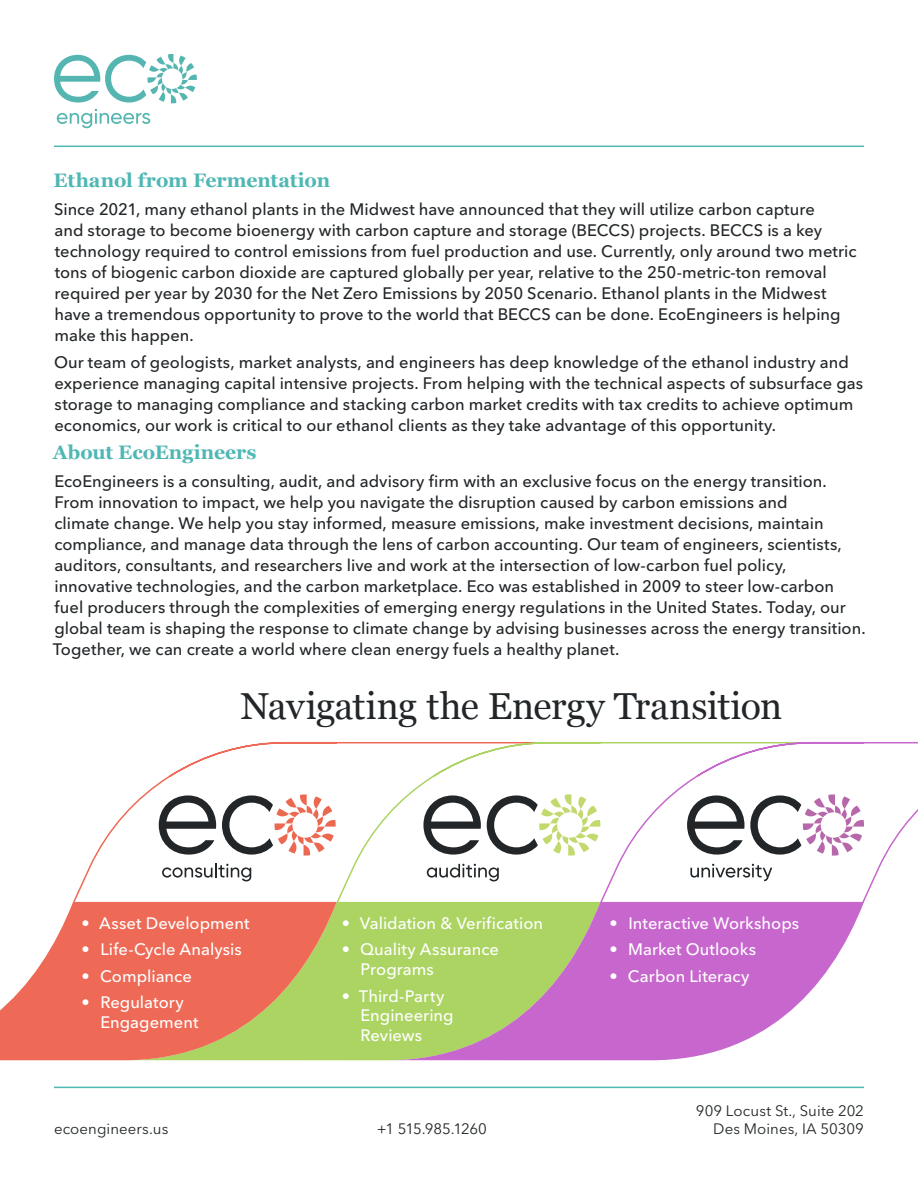
<style>
.page{position:relative;width:918px;height:1188px;background:#fff}
.page>*{position:absolute;margin:0;border:0;box-sizing:border-box;transform-origin:0 0}
.t1{font:37.5px "Georgia";letter-spacing:-.015em;color:#222628}
.t2{font:700 19.5px "Georgia";letter-spacing:-.005em;color:#4fb7b4}
.t3{font:500 16.5px/21px "Avenir Next LT Pro";color:#222628}
.t4{font:500 16.5px/19.8px "Avenir Next LT Pro";color:#fff}
.t5{font:15px "Avenir Next LT Pro";letter-spacing:.005em;color:#222628}
.t6{font:15px "Avenir Next LT Pro";letter-spacing:-.02em;color:#222628}
</style>
<div class="page">
<svg style="left:54px;top:54px;width:143px;height:49px"></svg>
<svg style="left:57px;top:109px;width:93px;height:19px"></svg>
<hr style="left:54px;top:1087px;width:810px;height:1px;background:#4fb7b4">
<hr style="left:54px;top:146px;width:810px;height:1px;background:#4fb7b4">
<svg style="left:73px;top:742px;width:262px;height:160px"></svg>
<svg style="left:335px;top:742px;width:264px;height:160px"></svg>
<svg style="left:599px;top:742px;width:88px;height:160px"></svg>
<div style="left:337px;top:902px;width:54px;height:158px;background:#abd462"></div>
<svg style="left:0;top:902px;width:337px;height:158px;background:#e48866"></svg>
<svg style="left:391px;top:902px;width:472px;height:158px;background:#c49cb0"></svg>
<svg style="left:687px;top:742px;width:231px;height:162px"></svg>
<svg style="left:423px;top:795px;width:58px;height:60px"></svg>
<svg style="left:487px;top:794px;width:113px;height:62px"></svg>
<svg style="left:427px;top:864px;width:72px;height:17px"></svg>
<svg style="left:159px;top:795px;width:57px;height:60px"></svg>
<svg style="left:222px;top:794px;width:114px;height:62px"></svg>
<svg style="left:162px;top:863px;width:89px;height:18px"></svg>
<p class="t2" style="left:54px;top:168px;width:278px">Ethanol from Fermentation</p>
<p class="t3" style="left:54px;top:198px;width:804px">Since 2021, many ethanol plants in the Midwest have announced that they will utilize carbon capture<br>and storage to become bioenergy with carbon capture and storage (BECCS) projects. BECCS is a key technology required to control emissions from fuel production and use. Currently, only around two metric tons of biogenic carbon dioxide are captured globally per year, relative to the 250-metric-ton removal required per year by 2030 for the Net Zero Emissions by 2050 Scenario. Ethanol plants in the Midwest have a tremendous opportunity to prove to the world that BECCS can be done. EcoEngineers is helping make this happen.</p>
<p class="t3" style="left:54px;top:352px;width:811px">Our team of geologists, market analysts, and engineers has deep knowledge of the ethanol industry and experience managing capital intensive projects. From helping with the technical aspects of subsurface gas storage to managing compliance and stacking carbon market credits with tax credits to achieve optimum economics, our work is critical to our ethanol clients as they take advantage of this opportunity.</p>
<p class="t2" style="left:53px;top:440px;width:205px">About EcoEngineers</p>
<p class="t3" style="left:53px;top:471px;width:814px">EcoEngineers is a consulting, audit, and advisory firm with an exclusive focus on the energy transition.<br>From innovation to impact, we help you navigate the disruption caused by carbon emissions and<br>climate change. We help you stay informed, measure emissions, make investment decisions, maintain compliance, and manage data through the lens of carbon accounting. Our team of engineers, scientists, auditors, consultants, and researchers live and work at the intersection of low-carbon fuel policy, innovative technologies, and the carbon marketplace. Eco was established in 2009 to steer low-carbon<br>fuel producers through the complexities of emerging energy regulations in the United States. Today, our global team is shaping the response to climate change by advising businesses across the energy transition.<br>Together, we can create a world where clean energy fuels a healthy planet.</p>
<p class="t1" style="left:240px;top:684px;width:543px">Navigating the Energy Transition</p>
<p class="t4" style="left:82px;top:913px;width:169px">• Asset Development</p>
<p class="t4" style="left:82px;top:940px;width:162px">• Life-Cycle Analysis</p>
<p class="t4" style="left:82px;top:966px;width:112px">• Compliance</p>
<p class="t4" style="left:100px;top:993px;width:100px;text-indent:-19px">• Regulatory<br>Engagement</p>
<p class="t5" style="left:54px;top:1120px;width:116px">ecoengineers.us</p>
<p class="t4" style="left:342px;top:913px;width:203px">• Validation &amp; Verification</p>
<p class="t4" style="left:361px;top:940px;width:140px;text-indent:-19px">• Quality Assurance<br>Programs</p>
<p class="t4" style="left:361px;top:986px;width:95px;text-indent:-19px">• Third-Party<br>Engineering<br>Reviews</p>
<p class="t4" style="left:609px;top:913px;width:191px">• Interactive Workshops</p>
<p class="t4" style="left:609px;top:940px;width:148px">• Market Outlooks</p>
<p class="t4" style="left:609px;top:966px;width:142px">• Carbon Literacy</p>
<p class="t5" style="left:696px;top:1102px;width:170px">909 Locust St., Suite 202</p>
<p class="t6" style="left:377px;top:1120px;width:112px">+1 515.985.1260</p>
<p class="t5" style="left:713px;top:1120px;width:152px">Des Moines, IA 50309</p>
</div>
